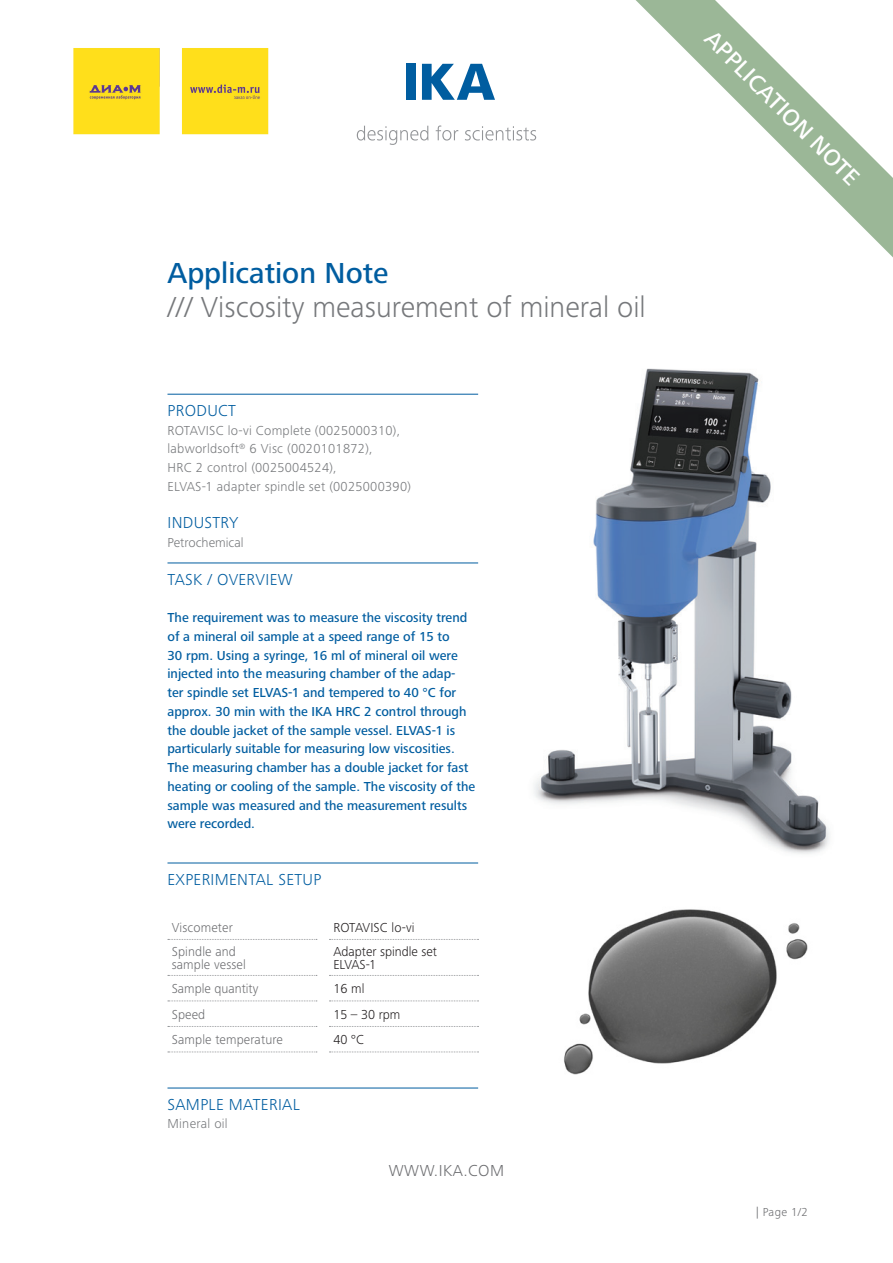
<style>
.page{position:relative;width:893px;height:1263px;background:#fff}
.page>*{position:absolute;margin:0;border:0;box-sizing:border-box;transform-origin:0 0}
.headline{font:300 30px "Frutiger Next IKA";color:#76787b}
.headline-2{font:500 30px "Frutiger Next IKA";color:#005da0}
.headline-3{font:500 24px "Frutiger Next IKA";color:#fff}
.subhead{font:300 16.5px "Frutiger Next IKA";letter-spacing:.02em;color:#005da0}
.URL{font:300 16.5px "Frutiger Next IKA";letter-spacing:.03em;color:#6c6d70}
.subhead-2{font:500 13.5px/18.8px "Frutiger Next IKA";color:#005da0}
.subhead-3{font:300 13.5px/18.8px "Frutiger Next IKA";letter-spacing:.02em;color:#76787b}
.t1{font:300 13.5px "Frutiger Next IKA";letter-spacing:.01em;color:#6c6d70}
.t2{font:300 13.5px "Frutiger Next IKA";color:#231f20}
.headline-4{font:300 13.5px "Frutiger Next IKA";color:#76787b}
.URL-2{font:300 12px "Frutiger Next IKA";color:#6c6d70}
</style>
<div class="page">
<img style="left:564px;top:909px;width:244px;height:166px">
<div style="left:406px;top:64px;width:9px;height:36px;background:#005da0"></div>
<svg style="left:422px;top:64px;width:73px;height:36px"></svg>
<svg style="left:357px;top:126px;width:71px;height:19px"></svg>
<svg style="left:436px;top:125px;width:22px;height:16px"></svg>
<svg style="left:465px;top:126px;width:71px;height:15px"></svg>
<svg style="left:636px;top:0;width:257px;height:257px"></svg>
<img style="left:423px;top:368px;width:407px;height:496px">
<hr style="left:167px;top:563px;width:311px;height:1px;background:#005da0">
<hr style="left:167px;top:863px;width:311px;height:1px;background:#005da0">
<hr style="left:167px;top:394px;width:311px;height:1px;background:#005da0">
<hr style="left:167px;top:1088px;width:311px;height:1px;background:#005da0">
<svg style="left:168px;top:939px;width:149px;height:1px"></svg>
<svg style="left:329px;top:939px;width:149px;height:1px"></svg>
<svg style="left:168px;top:975px;width:149px;height:1px"></svg>
<svg style="left:329px;top:975px;width:149px;height:1px"></svg>
<svg style="left:168px;top:1000px;width:149px;height:1px"></svg>
<svg style="left:329px;top:1000px;width:149px;height:1px"></svg>
<svg style="left:168px;top:1026px;width:149px;height:1px"></svg>
<svg style="left:329px;top:1026px;width:149px;height:1px"></svg>
<svg style="left:168px;top:1051px;width:149px;height:1px"></svg>
<svg style="left:329px;top:1051px;width:149px;height:1px"></svg>
<img style="left:73px;top:48px;width:196px;height:87px">
<p class="headline-2" style="left:167px;top:256px;width:223px">Application Note</p>
<p class="headline" style="left:167px;top:290px;width:480px">/// Viscosity measurement of mineral oil</p>
<p class="subhead" style="left:167px;top:401px;width:70px">PRODUCT</p>
<p class="subhead-3" style="left:167px;top:421px;width:245px">ROTAVISC lo-vi Complete (0025000310), labworldsoft<sup>®</sup> 6 Visc (0020101872),<br>HRC 2 control (0025004524),<br>ELVAS-1 adapter spindle set (0025000390)</p>
<p class="subhead" style="left:167px;top:513px;width:73px">INDUSTRY</p>
<p class="headline-4" style="left:167px;top:535px;width:78px">Petrochemical</p>
<p class="subhead" style="left:167px;top:570px;width:127px">TASK / OVERVIEW</p>
<p class="subhead-2" style="left:167px;top:609px;width:301px">The requirement was to measure the viscosity trend</p>
<p class="subhead-2" style="left:167px;top:627px;width:309px">of a mineral oil sample at a speed range of 15 to<br>30 rpm. Using a syringe, 16 ml of mineral oil were injected into the measuring chamber of the adap-<br>ter spindle set ELVAS-1 and tempered to 40 °C for approx. 30 min with the IKA HRC 2 control through the double jacket of the sample vessel. ELVAS-1 is particularly suitable for measuring low viscosities.<br>The measuring chamber has a double jacket for fast heating or cooling of the sample. The viscosity of the sample was measured and the measurement results were recorded.</p>
<p class="subhead" style="left:167px;top:870px;width:155px">EXPERIMENTAL SETUP</p>
<p class="t1" style="left:172px;top:919px;width:63px">Viscometer</p>
<p class="t2" style="left:333px;top:919px;width:83px">ROTAVISC lo-vi</p>
<p class="t1" style="left:172px;top:943px;width:66px">Spindle and</p>
<p class="t1" style="left:172px;top:957px;width:76px">sample vessel</p>
<p class="t2" style="left:333px;top:943px;width:105px">Adapter spindle set</p>
<p class="t2" style="left:333px;top:957px;width:44px">ELVAS-1</p>
<p class="t1" style="left:172px;top:981px;width:88px">Sample quantity</p>
<p class="t2" style="left:333px;top:981px;width:33px">16 ml</p>
<p class="t1" style="left:172px;top:1006px;width:35px">Speed</p>
<p class="t2" style="left:333px;top:1006px;width:69px">15 – 30 rpm</p>
<p class="t1" style="left:172px;top:1032px;width:113px">Sample temperature</p>
<p class="t2" style="left:333px;top:1032px;width:32px">40 °C</p>
<p class="subhead" style="left:167px;top:1095px;width:134px">SAMPLE MATERIAL</p>
<p class="subhead-3" style="left:167px;top:1114px;width:62px">Mineral oil</p>
<p class="URL" style="left:389px;top:1161px;width:117px">WWW.IKA.COM</p>
<p class="headline-3" style="left:718px;top:25px;width:209px;rotate:45deg">APPLICATION NOTE</p>
<p class="URL-2" style="left:756px;top:1205px;width:53px">| Page 1/2</p>
</div>
